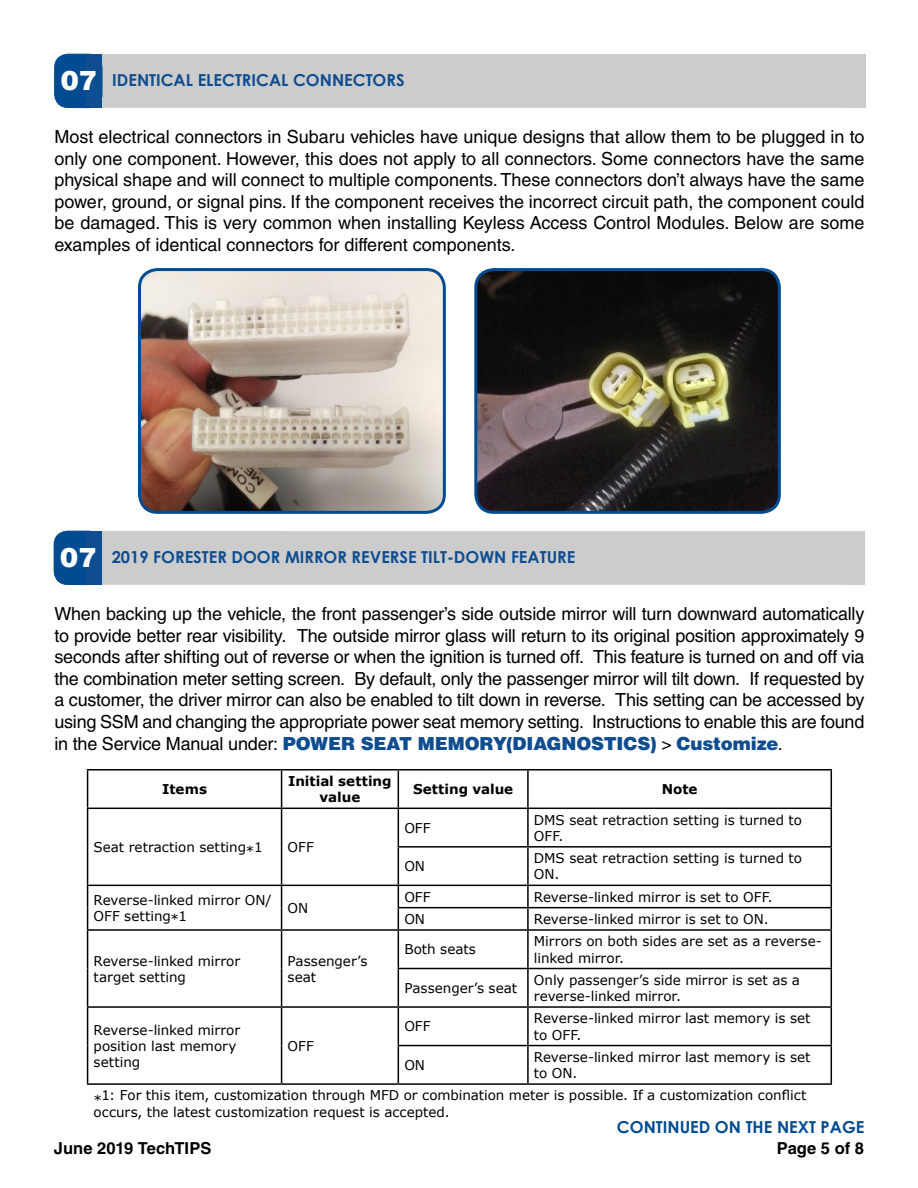
<style>
.page{position:relative;width:918px;height:1188px;background:#fff}
.page>*{position:absolute;margin:0;border:0;box-sizing:border-box;transform-origin:0 0}
.t1{font:18px/21.6px "Helvetica LT Std";letter-spacing:-.01em;color:#000;text-align:justify}
.t2{font:700 16.5px "Century Gothic";color:#0f4d91}
.t3{font:700 16.5px "Helvetica LT Std";color:#000}
.t4{font:700 16.5px "Century Gothic";color:#004b92}
.t5{font:13.5px/16.2px "Verdana";color:#000}
.t6{font:700 13.5px/16.2px "Verdana";color:#000;text-align:center}
.s1{font-family:"Helvetica LT Std";font-weight:900;font-size:27px;color:#fff}
.s2{font-weight:900;color:#0f4d91}
</style>
<div class="page">
<div style="left:55px;top:54px;width:810px;height:54px;background:#ccc;border-radius:14px"></div>
<div style="left:846px;top:54px;width:19px;height:54px;background:#ccc"></div>
<div style="left:55px;top:54px;width:47px;height:54px;background:#004b92;border-radius:14px"></div>
<div style="left:54px;top:54px;width:48px;height:54px;border:1px solid #004b92;border-radius:14px"></div>
<div style="left:85px;top:54px;width:17px;height:54px;background:#0f4d91"></div>
<img style="left:140px;top:272px;width:302px;height:238px">
<div style="left:138px;top:268px;width:308px;height:246px;border:3px solid #004b92;border-radius:18px"></div>
<img style="left:478px;top:272px;width:299px;height:238px">
<div style="left:474px;top:268px;width:307px;height:246px;border:3px solid #004b92;border-radius:18px"></div>
<div style="left:54px;top:531px;width:811px;height:54px;background:#ccc;border-radius:14px"></div>
<div style="left:845px;top:531px;width:20px;height:54px;background:#ccc"></div>
<div style="left:54px;top:531px;width:48px;height:54px;background:#004b92;border-radius:14px"></div>
<div style="left:54px;top:531px;width:48px;height:54px;border:1px solid #004b92;border-radius:14px"></div>
<div style="left:85px;top:531px;width:17px;height:54px;background:#0f4d91"></div>
<hr style="left:87px;top:769px;width:195px;height:2px;background:#000">
<hr style="left:87px;top:771px;width:1px;height:37px;background:#000">
<hr style="left:282px;top:769px;width:116px;height:2px;background:#000">
<hr style="left:281px;top:771px;width:1px;height:37px;background:#000">
<hr style="left:398px;top:769px;width:130px;height:2px;background:#000">
<hr style="left:398px;top:771px;width:1px;height:37px;background:#000">
<hr style="left:528px;top:769px;width:304px;height:2px;background:#000">
<hr style="left:527px;top:771px;width:2px;height:37px;background:#000">
<hr style="left:831px;top:771px;width:1px;height:37px;background:#000">
<hr style="left:87px;top:808px;width:195px;height:1px;background:#000">
<hr style="left:87px;top:809px;width:1px;height:38px;background:#000">
<hr style="left:282px;top:808px;width:116px;height:1px;background:#000">
<hr style="left:281px;top:809px;width:1px;height:38px;background:#000">
<hr style="left:398px;top:808px;width:130px;height:1px;background:#000">
<hr style="left:398px;top:809px;width:1px;height:37px;background:#000">
<hr style="left:528px;top:808px;width:304px;height:1px;background:#000">
<hr style="left:527px;top:809px;width:2px;height:37px;background:#000">
<hr style="left:831px;top:809px;width:1px;height:37px;background:#000">
<hr style="left:87px;top:847px;width:1px;height:38px;background:#000">
<hr style="left:281px;top:847px;width:1px;height:38px;background:#000">
<hr style="left:398px;top:846px;width:130px;height:2px;background:#000">
<hr style="left:398px;top:848px;width:1px;height:37px;background:#000">
<hr style="left:528px;top:846px;width:304px;height:2px;background:#000">
<hr style="left:527px;top:848px;width:2px;height:37px;background:#000">
<hr style="left:831px;top:848px;width:1px;height:37px;background:#000">
<hr style="left:87px;top:885px;width:195px;height:1px;background:#000">
<hr style="left:282px;top:885px;width:116px;height:1px;background:#000">
<hr style="left:398px;top:885px;width:130px;height:1px;background:#000">
<hr style="left:528px;top:885px;width:304px;height:1px;background:#000">
<hr style="left:527px;top:886px;width:2px;height:21px;background:#000">
<svg style="left:87px;top:886px;width:1px;height:43px"></svg>
<svg style="left:281px;top:886px;width:1px;height:43px"></svg>
<hr style="left:398px;top:907px;width:130px;height:1px;background:#000">
<svg style="left:398px;top:886px;width:1px;height:43px"></svg>
<hr style="left:528px;top:907px;width:304px;height:1px;background:#000">
<hr style="left:527px;top:908px;width:2px;height:21px;background:#000">
<svg style="left:831px;top:886px;width:1px;height:43px"></svg>
<hr style="left:87px;top:929px;width:195px;height:2px;background:#000">
<hr style="left:87px;top:931px;width:1px;height:38px;background:#000">
<hr style="left:282px;top:929px;width:116px;height:2px;background:#000">
<hr style="left:281px;top:931px;width:1px;height:38px;background:#000">
<hr style="left:398px;top:929px;width:130px;height:2px;background:#000">
<hr style="left:398px;top:931px;width:1px;height:37px;background:#000">
<hr style="left:528px;top:929px;width:304px;height:2px;background:#000">
<hr style="left:527px;top:931px;width:2px;height:37px;background:#000">
<hr style="left:831px;top:931px;width:1px;height:37px;background:#000">
<hr style="left:87px;top:969px;width:1px;height:37px;background:#000">
<hr style="left:281px;top:969px;width:1px;height:37px;background:#000">
<hr style="left:398px;top:968px;width:130px;height:1px;background:#000">
<hr style="left:398px;top:969px;width:1px;height:37px;background:#000">
<hr style="left:528px;top:968px;width:304px;height:1px;background:#000">
<hr style="left:527px;top:969px;width:2px;height:37px;background:#000">
<hr style="left:831px;top:969px;width:1px;height:37px;background:#000">
<hr style="left:87px;top:1006px;width:195px;height:2px;background:#000">
<hr style="left:87px;top:1008px;width:1px;height:38px;background:#000">
<hr style="left:282px;top:1006px;width:116px;height:2px;background:#000">
<hr style="left:281px;top:1008px;width:1px;height:38px;background:#000">
<hr style="left:398px;top:1006px;width:130px;height:2px;background:#000">
<hr style="left:398px;top:1008px;width:1px;height:37px;background:#000">
<hr style="left:528px;top:1006px;width:304px;height:2px;background:#000">
<hr style="left:527px;top:1008px;width:2px;height:37px;background:#000">
<hr style="left:831px;top:1008px;width:1px;height:37px;background:#000">
<hr style="left:87px;top:1046px;width:1px;height:37px;background:#000">
<hr style="left:281px;top:1046px;width:1px;height:37px;background:#000">
<hr style="left:398px;top:1045px;width:130px;height:1px;background:#000">
<hr style="left:398px;top:1046px;width:1px;height:37px;background:#000">
<hr style="left:528px;top:1045px;width:304px;height:1px;background:#000">
<hr style="left:527px;top:1046px;width:2px;height:37px;background:#000">
<hr style="left:831px;top:1046px;width:1px;height:37px;background:#000">
<hr style="left:87px;top:1083px;width:195px;height:2px;background:#000">
<hr style="left:282px;top:1083px;width:116px;height:2px;background:#000">
<hr style="left:398px;top:1083px;width:130px;height:2px;background:#000">
<hr style="left:528px;top:1083px;width:304px;height:2px;background:#000">
<p class="t2" style="left:61px;top:68px;width:345px"><span class="s1">07</span> IDENTICAL ELECTRICAL CONNECTORS</p>
<p class="t1" style="left:54px;top:126px;width:812px">Most electrical connectors in Subaru vehicles have unique designs that allow them to be plugged in to only one component. However, this does not apply to all connectors. Some connectors have the same physical shape and will connect to multiple components. These connectors don’t always have the same power, ground, or signal pins. If the component receives the incorrect circuit path, the component could be damaged. This is very common when installing Keyless Access Control Modules. Below are some examples of identical connectors for different components.</p>
<p class="t2" style="left:60px;top:545px;width:517px"><span class="s1">07</span> 2019 FORESTER DOOR MIRROR REVERSE TILT-DOWN FEATURE</p>
<p class="t1" style="left:54px;top:603px;width:812px">When backing up the vehicle, the front passenger’s side outside mirror will turn downward automatically to provide better rear visibility. The outside mirror glass will return to its original position approximately 9 seconds after shifting out of reverse or when the ignition is turned off. This feature is turned on and off via the combination meter setting screen. By default, only the passenger mirror will tilt down. If requested by a customer, the driver mirror can also be enabled to tilt down in reverse. This setting can be accessed by using SSM and changing the appropriate power seat memory setting. Instructions to enable this are found in the Service Manual under: <span class="s2">POWER SEAT MEMORY(DIAGNOSTICS)</span> &gt; <span class="s2">Customize</span>.</p>
<p class="t6" style="left:162px;top:781px;width:46px">Items</p>
<p class="t6" style="left:288px;top:773px;width:105px">Initial setting value</p>
<p class="t6" style="left:413px;top:781px;width:102px">Setting value</p>
<p class="t6" style="left:662px;top:781px;width:37px">Note</p>
<p class="t5" style="left:94px;top:839px;width:171px">Seat retraction setting*1</p>
<p class="t5" style="left:288px;top:839px;width:28px">OFF</p>
<p class="t5" style="left:404px;top:820px;width:28px">OFF</p>
<p class="t5" style="left:534px;top:811px;width:270px">DMS seat retraction setting is turned to<br>OFF.</p>
<p class="t5" style="left:404px;top:858px;width:22px">ON</p>
<p class="t5" style="left:534px;top:850px;width:270px">DMS seat retraction setting is turned to<br>ON.</p>
<p class="t5" style="left:94px;top:892px;width:179px">Reverse-linked mirror ON/<br>OFF setting*1</p>
<p class="t5" style="left:288px;top:900px;width:22px">ON</p>
<p class="t5" style="left:94px;top:952px;width:148px">Reverse-linked mirror target setting</p>
<p class="t5" style="left:288px;top:952px;width:81px">Passenger’s seat</p>
<p class="t5" style="left:404px;top:889px;width:28px">OFF</p>
<p class="t5" style="left:534px;top:889px;width:240px">Reverse-linked mirror is set to OFF.</p>
<p class="t5" style="left:404px;top:911px;width:22px">ON</p>
<p class="t5" style="left:534px;top:911px;width:236px">Reverse-linked mirror is set to ON.</p>
<p class="t5" style="left:404px;top:941px;width:73px">Both seats</p>
<p class="t5" style="left:534px;top:933px;width:290px">Mirrors on both sides are set as a reverse&shy;linked mirror.</p>
<p class="t5" style="left:404px;top:980px;width:114px">Passenger’s seat</p>
<p class="t5" style="left:534px;top:972px;width:268px">Only passenger’s side mirror is set as a reverse-linked mirror.</p>
<p class="t5" style="left:404px;top:1018px;width:28px">OFF</p>
<p class="t5" style="left:534px;top:1010px;width:278px">Reverse-linked mirror last memory is set to OFF.</p>
<p class="t5" style="left:404px;top:1057px;width:22px">ON</p>
<p class="t5" style="left:534px;top:1049px;width:278px">Reverse-linked mirror last memory is set to ON.</p>
<p class="t5" style="left:94px;top:1087px;width:714px">*1: For this item, customization through MFD or combination meter is possible. If a customization conflict occurs, the latest customization request is accepted.</p>
<p class="t4" style="left:617px;top:1114px;width:249px">CONTINUED ON THE NEXT PAGE</p>
<p class="t3" style="left:54px;top:1139px;width:159px">June 2019 TechTIPS</p>
<p class="t3" style="left:777px;top:1139px;width:89px">Page 5 of 8</p>
<p class="t5" style="left:94px;top:1021px;width:148px">Reverse-linked mirror position last memory setting</p>
<p class="t5" style="left:288px;top:1038px;width:28px">OFF</p>
</div>
